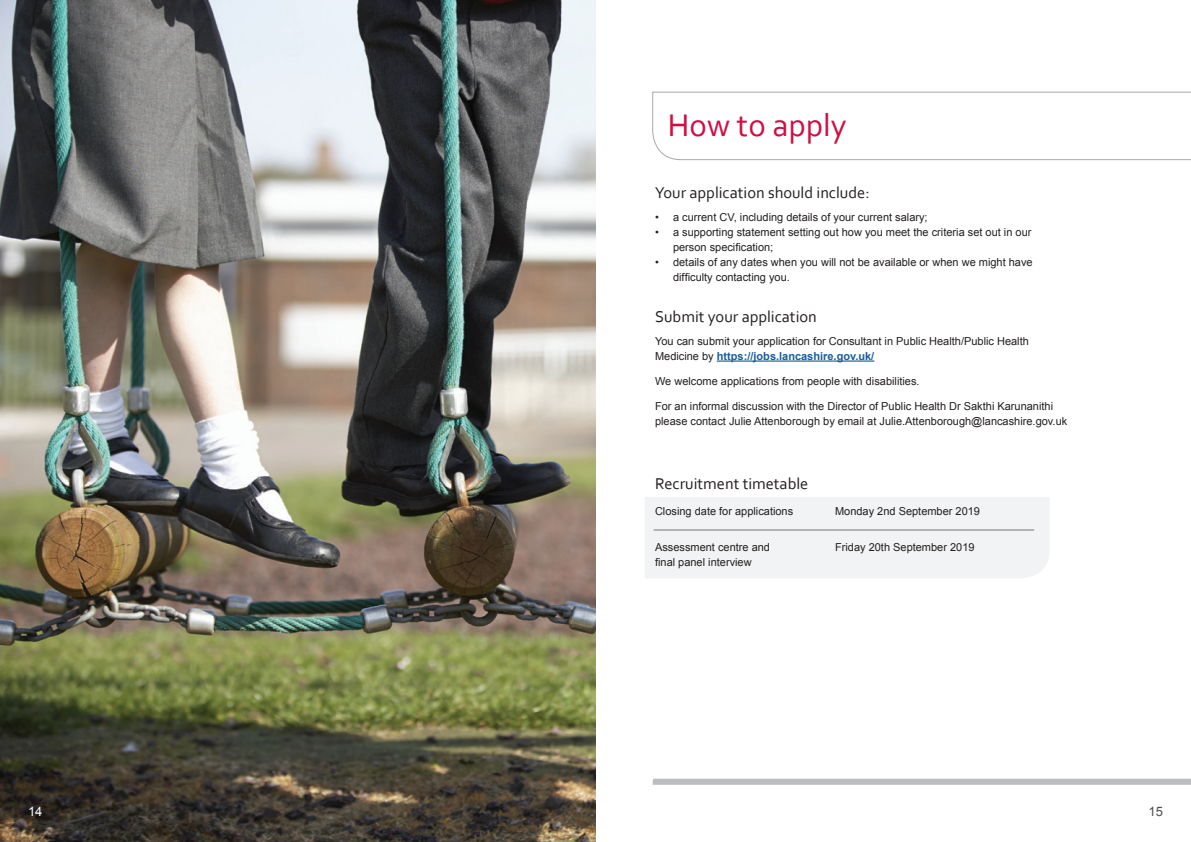
<style>
.page{position:relative;width:1191px;height:842px;background:#fff}
.page>*{position:absolute;margin:0;border:0;box-sizing:border-box;transform-origin:0 0}
.t1{font:32.7px "Corbel";color:#d20d44}
.t2{font:16.4px "Corbel";color:#231f20}
.t3{font:13px "Arial";color:#fff}
.t4{font:13px "Arial";color:#4b4c4d}
.t5{font:11px/15px "Arial";color:#231f20}
.s1{font-weight:700;color:#175d9e}
</style>
<div class="page">
<svg style="left:652px;top:91px;width:539px;height:70px"></svg>
<svg style="left:652px;top:779px;width:539px;height:6px;background:#bebfc2"></svg>
<img style="left:0;top:0;width:595px;height:842px">
<div style="left:645px;top:497px;width:404px;height:81px;background:#f2f3f4"></div>
<hr style="left:653px;top:530px;width:381px;height:1px;background:#757679">
<hr style="left:717px;top:360px;width:157px;height:2px;background:#175d9e">
<h1 class="t1" style="left:668px;top:105px;width:180px">How to apply</h1>
<h2 class="t2" style="left:655px;top:182px;width:216px">Your application should include:</h2>
<p class="t5" style="left:655px;top:210px;width:274px">• a current CV, including details of your current salary;</p>
<p class="t5" style="left:673px;top:225px;width:360px;text-indent:-18px">• a supporting statement setting out how you meet the criteria set out in our person specification;</p>
<p class="t5" style="left:673px;top:255px;width:361px;text-indent:-18px">• details of any dates when you will not be available or when we might have difficulty contacting you.</p>
<h2 class="t2" style="left:655px;top:306px;width:163px">Submit your application</h2>
<p class="t5" style="left:655px;top:334px;width:375px">You can submit your application for Consultant in Public Health/Public Health<br>Medicine by <span class="s1">https://jobs.lancashire.gov.uk/</span></p>
<p class="t5" style="left:655px;top:374px;width:266px">We welcome applications from people with disabilities.</p>
<p class="t5" style="left:655px;top:399px;width:414px">For an informal discussion with the Director of Public Health Dr Sakthi Karunanithi please contact Julie Attenborough by email at Julie.Attenborough@lancashire.gov.uk</p>
<h2 class="t2" style="left:655px;top:473px;width:155px">Recruitment timetable</h2>
<p class="t5" style="left:655px;top:504px;width:140px">Closing date for applications</p>
<p class="t5" style="left:835px;top:504px;width:146px">Monday 2nd September 2019</p>
<p class="t5" style="left:655px;top:540px;width:116px">Assessment centre and</p>
<p class="t5" style="left:835px;top:540px;width:141px">Friday 20th September 2019</p>
<p class="t5" style="left:655px;top:555px;width:98px">final panel interview</p>
<p class="t3" style="left:28px;top:802px;width:16px">14</p>
<p class="t4" style="left:1148px;top:802px;width:16px">15</p>
</div>
